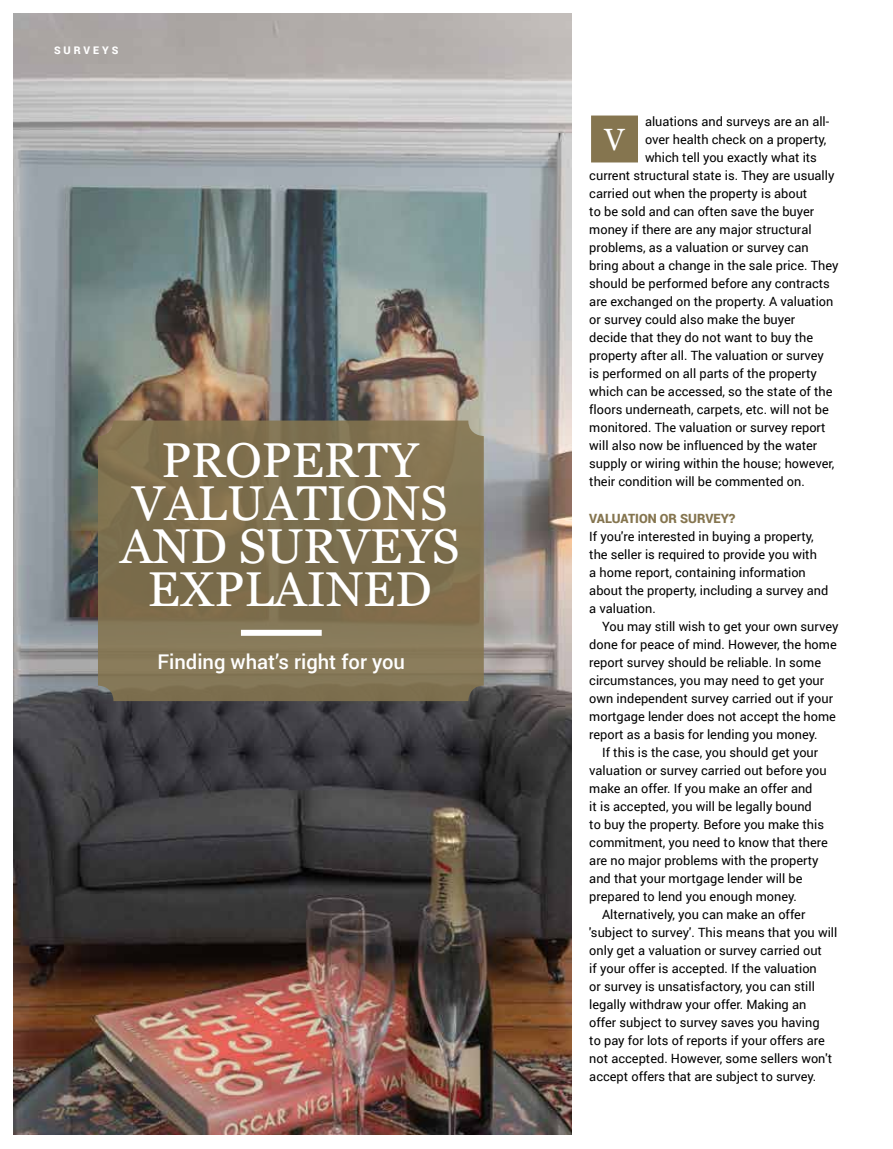
<style>
.page{position:relative;width:893px;height:1149px;background:#fff}
.page>*{position:absolute;margin:0;border:0;box-sizing:border-box;transform-origin:0 0}
.t1{font:48.9px/43.2px "Georgia";color:#fff;text-align:center}
.t2{font:30.75px "Georgia";color:#fff}
.t3{font:500 20.25px "Roboto";color:#fff}
.t4{font:12.75px/18px "Roboto";color:#000}
.t5{font:900 12.75px "Roboto";color:#85754f}
.t6{font:900 10.5px "Roboto";letter-spacing:.28em;color:#fff}
</style>
<div class="page">
<img style="left:14px;top:14px;width:557px;height:1119px">
<div style="left:98px;top:420px;width:386px;height:281px;background:#85754f;border-radius:15px"></div>
<div style="left:241px;top:629px;width:81px;height:6px;background:#fff"></div>
<div style="left:591px;top:115px;width:47px;height:47px;background:#85754f;border:3px solid #85754f"></div>
<p class="t6" style="left:54px;top:43px;width:66px">SURVEYS</p>
<h1 class="t1" style="left:120px;top:436px;width:341px">PROPERTY<br>VALUATIONS<br>AND SURVEYS<br>EXPLAINED</h1>
<h3 class="t3" style="left:157px;top:647px;width:249px">Finding what’s right for you</h3>
<p class="t4" style="left:645px;top:112px;width:186px">aluations and surveys are an all-</p>
<p class="t4" style="left:645px;top:130px;width:183px">over health check on a property,</p>
<p class="t4" style="left:645px;top:148px;width:173px">which tell you exactly what its</p>
<p class="t4" style="left:589px;top:166px;width:247px">current structural state is. They are usually</p>
<p class="t4" style="left:589px;top:184px;width:219px">carried out when the property is about</p>
<p class="t4" style="left:589px;top:202px;width:226px">to be sold and can often save the buyer</p>
<p class="t4" style="left:589px;top:220px;width:224px">money if there are any major structural</p>
<p class="t4" style="left:589px;top:238px;width:221px">problems, as a valuation or survey can</p>
<p class="t4" style="left:589px;top:256px;width:251px">bring about a change in the sale price. They</p>
<p class="t4" style="left:589px;top:274px;width:242px">should be performed before any contracts</p>
<p class="t4" style="left:589px;top:292px;width:246px">are exchanged on the property. A valuation</p>
<p class="t4" style="left:589px;top:310px;width:207px">or survey could also make the buyer</p>
<p class="t4" style="left:589px;top:328px;width:225px">decide that they do not want to buy the</p>
<p class="t4" style="left:589px;top:346px;width:236px">property after all. The valuation or survey</p>
<p class="t4" style="left:589px;top:364px;width:229px">is performed on all parts of the property</p>
<p class="t4" style="left:589px;top:382px;width:245px">which can be accessed, so the state of the</p>
<p class="t4" style="left:589px;top:400px;width:241px">floors underneath, carpets, etc. will not be</p>
<p class="t4" style="left:589px;top:418px;width:238px">monitored. The valuation or survey report</p>
<p class="t4" style="left:589px;top:436px;width:229px">will also now be influenced by the water</p>
<p class="t4" style="left:589px;top:454px;width:247px">supply or wiring within the house; however,</p>
<p class="t4" style="left:589px;top:472px;width:217px">their condition will be commented on.</p>
<p class="t5" style="left:589px;top:509px;width:148px">VALUATION OR SURVEY?</p>
<p class="t4" style="left:589px;top:526px;width:241px">If you're interested in buying a property, the seller is required to provide you with<br>a home report, containing information about the property, including a survey and a valuation.</p>
<p class="t4" style="left:602px;top:616px;width:238px">You may still wish to get your own survey</p>
<p class="t4" style="left:589px;top:634px;width:249px">done for peace of mind. However, the home</p>
<p class="t4" style="left:589px;top:652px;width:233px">report survey should be reliable. In some</p>
<p class="t4" style="left:589px;top:670px;width:236px">circumstances, you may need to get your</p>
<p class="t4" style="left:589px;top:688px;width:245px">own independent survey carried out if your</p>
<p class="t4" style="left:589px;top:706px;width:248px">mortgage lender does not accept the home</p>
<p class="t4" style="left:589px;top:724px;width:230px">report as a basis for lending you money.</p>
<p class="t4" style="left:602px;top:742px;width:218px">If this is the case, you should get your</p>
<p class="t4" style="left:589px;top:760px;width:239px">valuation or survey carried out before you</p>
<p class="t4" style="left:589px;top:778px;width:225px">make an offer. If you make an offer and</p>
<p class="t4" style="left:589px;top:796px;width:224px">it is accepted, you will be legally bound</p>
<p class="t4" style="left:589px;top:814px;width:236px">to buy the property. Before you make this</p>
<p class="t4" style="left:589px;top:832px;width:240px">commitment, you need to know that there</p>
<p class="t4" style="left:589px;top:850px;width:231px">are no major problems with the property</p>
<p class="t4" style="left:589px;top:868px;width:215px">and that your mortgage lender will be</p>
<p class="t4" style="left:589px;top:886px;width:209px">prepared to lend you enough money.</p>
<p class="t4" style="left:602px;top:904px;width:205px">Alternatively, you can make an offer</p>
<p class="t4" style="left:589px;top:922px;width:250px">'subject to survey'. This means that you will</p>
<p class="t4" style="left:589px;top:940px;width:234px">only get a valuation or survey carried out</p>
<p class="t4" style="left:589px;top:958px;width:229px">if your offer is accepted. If the valuation</p>
<p class="t4" style="left:589px;top:976px;width:227px">or survey is unsatisfactory, you can still</p>
<p class="t4" style="left:589px;top:994px;width:218px">legally withdraw your offer. Making an</p>
<p class="t4" style="left:589px;top:1012px;width:232px">offer subject to survey saves you having</p>
<p class="t4" style="left:589px;top:1030px;width:237px">to pay for lots of reports if your offers are</p>
<p class="t4" style="left:589px;top:1048px;width:244px">not accepted. However, some sellers won't</p>
<p class="t4" style="left:589px;top:1066px;width:228px">accept offers that are subject to survey.</p>
<h2 class="t2" style="left:604px;top:117px;width:22px">V</h2>
</div>
